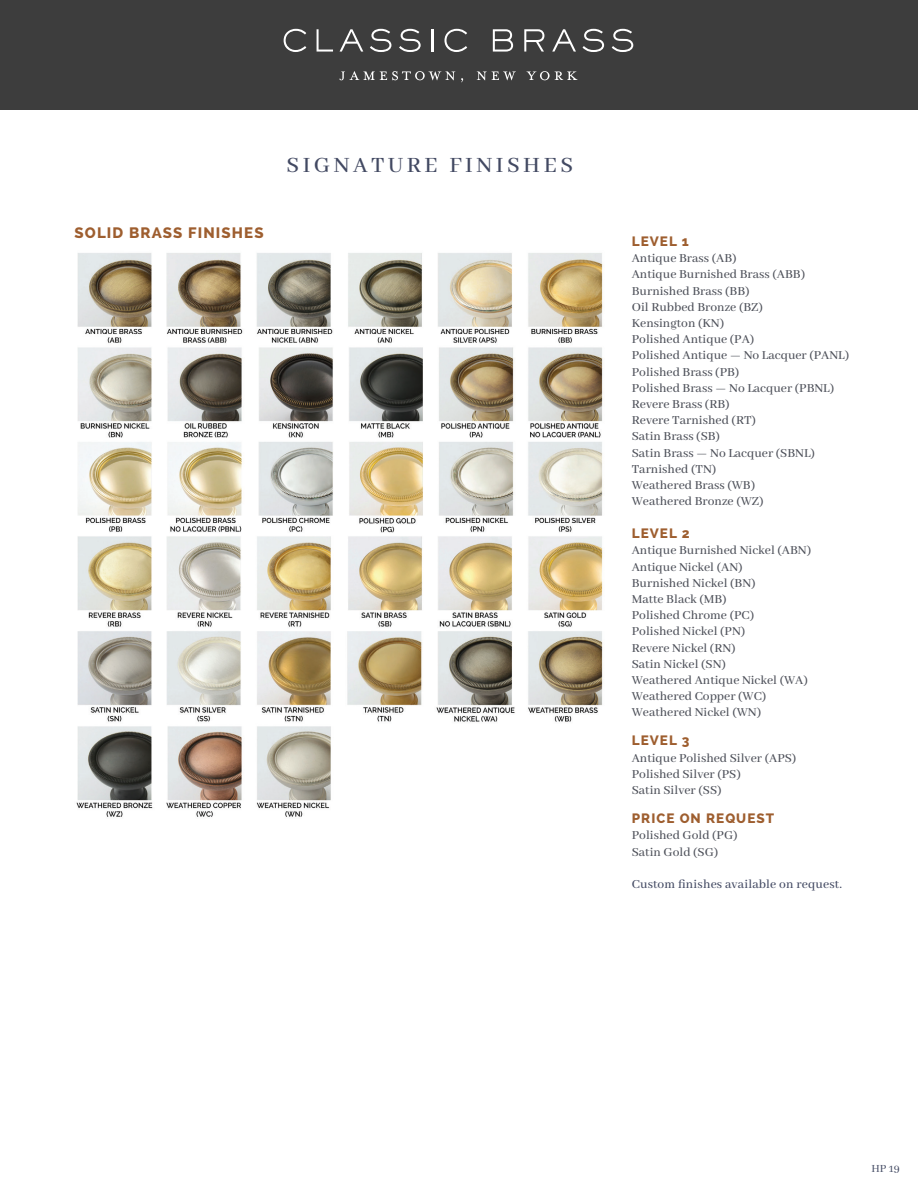
<style>
.page{position:relative;width:918px;height:1188px;background:#fff}
.page>*{position:absolute;margin:0;border:0;box-sizing:border-box;transform-origin:0 0}
.t1{font:500 24px "Abhaya Libre";letter-spacing:.15em;color:#424962}
.t2{font:800 15px "Raleway";letter-spacing:.075em;color:#9e5e2f}
.Finishes_Chart___Bod{font:500 13.5px "Abhaya Libre";color:#4d5059}
.t3{font:500 13.5px "Abhaya Libre";letter-spacing:.01em;color:#424962}
.t4{font:800 13.5px "Raleway";letter-spacing:.075em;color:#9e5e2f}
.t5{font:12px "Abhaya Libre";color:#424962}
</style>
<div class="page">
<div style="left:0;top:0;width:918px;height:109px;background:#3d3d3d"></div>
<svg style="left:284px;top:29px;width:22px;height:23px"></svg>
<svg style="left:317px;top:29px;width:16px;height:23px"></svg>
<svg style="left:340px;top:29px;width:23px;height:23px"></svg>
<svg style="left:370px;top:29px;width:21px;height:23px"></svg>
<svg style="left:399px;top:29px;width:22px;height:23px"></svg>
<hr style="left:431px;top:29px;width:2px;height:23px;background:#fff">
<svg style="left:444px;top:29px;width:23px;height:23px"></svg>
<svg style="left:493px;top:29px;width:20px;height:23px"></svg>
<svg style="left:524px;top:29px;width:20px;height:23px"></svg>
<svg style="left:552px;top:29px;width:24px;height:23px"></svg>
<svg style="left:583px;top:29px;width:21px;height:23px"></svg>
<svg style="left:612px;top:29px;width:21px;height:23px"></svg>
<svg style="left:477px;top:71px;width:39px;height:9px"></svg>
<svg style="left:526px;top:71px;width:52px;height:9px"></svg>
<svg style="left:339px;top:71px;width:116px;height:9px"></svg>
<img style="left:76px;top:253px;width:527px;height:564px">
<p class="t2" style="left:75px;top:224px;width:191px">SOLID BRASS FINISHES</p>
<p class="t1" style="left:286px;top:152px;width:288px">SIGNATURE FINISHES</p>
<p class="t4" style="left:632px;top:234px;width:59px">LEVEL 1</p>
<p class="Finishes_Chart___Bod" style="left:632px;top:251px;width:106px">Antique Brass (AB)</p>
<p class="Finishes_Chart___Bod" style="left:632px;top:267px;width:175px">Antique Burnished Brass (ABB)</p>
<p class="Finishes_Chart___Bod" style="left:632px;top:283px;width:119px">Burnished Brass (BB)</p>
<p class="Finishes_Chart___Bod" style="left:632px;top:299px;width:133px">Oil Rubbed Bronze (BZ)</p>
<p class="Finishes_Chart___Bod" style="left:632px;top:316px;width:94px">Kensington (KN)</p>
<p class="Finishes_Chart___Bod" style="left:632px;top:332px;width:124px">Polished Antique (PA)</p>
<p class="Finishes_Chart___Bod" style="left:632px;top:348px;width:219px">Polished Antique — No Lacquer (PANL)</p>
<p class="Finishes_Chart___Bod" style="left:632px;top:364px;width:109px">Polished Brass (PB)</p>
<p class="Finishes_Chart___Bod" style="left:632px;top:380px;width:204px">Polished Brass — No Lacquer (PBNL)</p>
<p class="Finishes_Chart___Bod" style="left:632px;top:397px;width:99px">Revere Brass (RB)</p>
<p class="Finishes_Chart___Bod" style="left:632px;top:413px;width:126px">Revere Tarnished (RT)</p>
<p class="Finishes_Chart___Bod" style="left:632px;top:429px;width:90px">Satin Brass (SB)</p>
<p class="Finishes_Chart___Bod" style="left:632px;top:445px;width:185px">Satin Brass — No Lacquer (SBNL)</p>
<p class="Finishes_Chart___Bod" style="left:632px;top:461px;width:86px">Tarnished (TN)</p>
<p class="Finishes_Chart___Bod" style="left:632px;top:478px;width:125px">Weathered Brass (WB)</p>
<p class="Finishes_Chart___Bod" style="left:632px;top:494px;width:133px">Weathered Bronze (WZ)</p>
<p class="t4" style="left:632px;top:526px;width:59px">LEVEL 2</p>
<p class="Finishes_Chart___Bod" style="left:632px;top:543px;width:181px">Antique Burnished Nickel (ABN)</p>
<p class="Finishes_Chart___Bod" style="left:632px;top:559px;width:112px">Antique Nickel (AN)</p>
<p class="Finishes_Chart___Bod" style="left:632px;top:575px;width:125px">Burnished Nickel (BN)</p>
<p class="Finishes_Chart___Bod" style="left:632px;top:592px;width:96px">Matte Black (MB)</p>
<p class="Finishes_Chart___Bod" style="left:632px;top:608px;width:124px">Polished Chrome (PC)</p>
<p class="Finishes_Chart___Bod" style="left:632px;top:624px;width:115px">Polished Nickel (PN)</p>
<p class="Finishes_Chart___Bod" style="left:632px;top:640px;width:105px">Revere Nickel (RN)</p>
<p class="Finishes_Chart___Bod" style="left:632px;top:656px;width:96px">Satin Nickel (SN)</p>
<p class="Finishes_Chart___Bod" style="left:632px;top:673px;width:178px">Weathered Antique Nickel (WA)</p>
<p class="Finishes_Chart___Bod" style="left:632px;top:689px;width:136px">Weathered Copper (WC)</p>
<p class="Finishes_Chart___Bod" style="left:632px;top:705px;width:131px">Weathered Nickel (WN)</p>
<p class="t4" style="left:632px;top:733px;width:59px">LEVEL 3</p>
<p class="Finishes_Chart___Bod" style="left:632px;top:750px;width:166px">Antique Polished Silver (APS)</p>
<p class="Finishes_Chart___Bod" style="left:632px;top:767px;width:111px">Polished Silver (PS)</p>
<p class="Finishes_Chart___Bod" style="left:632px;top:783px;width:91px">Satin Silver (SS)</p>
<p class="t4" style="left:632px;top:811px;width:144px">PRICE ON REQUEST</p>
<p class="Finishes_Chart___Bod" style="left:632px;top:828px;width:107px">Polished Gold (PG)</p>
<p class="Finishes_Chart___Bod" style="left:632px;top:844px;width:88px">Satin Gold (SG)</p>
<p class="t3" style="left:632px;top:877px;width:212px">Custom finishes available on request.</p>
<p class="t5" style="left:872px;top:1162px;width:30px">HP 19</p>
</div>
